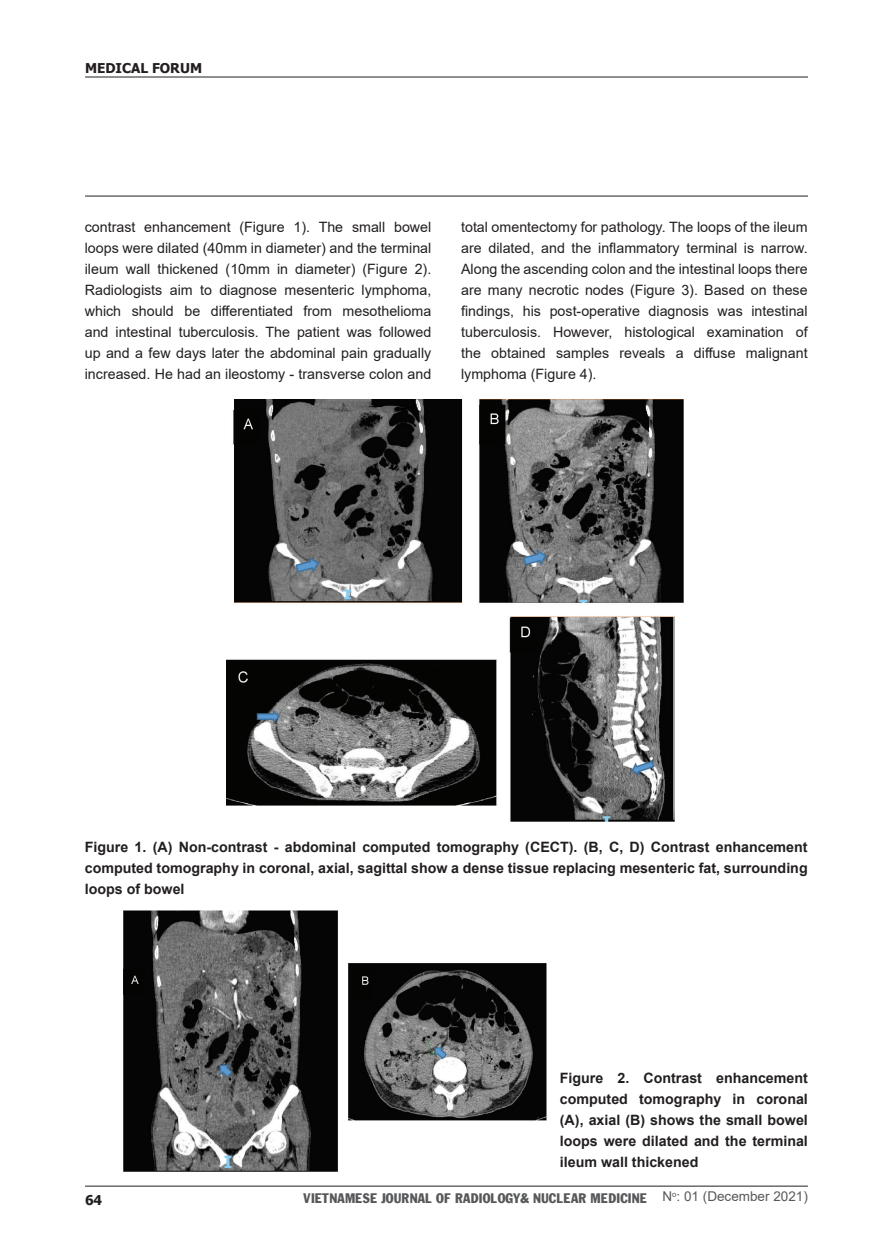
<style>
.page{position:relative;width:893px;height:1255px;background:#fff}
.page>*{position:absolute;margin:0;border:0;box-sizing:border-box;transform-origin:0 0}
.t1{font:14.25px/21px "Arial";color:#231f20;text-align:justify}
.t2{font:700 14.25px/21px "Arial";color:#231f20;text-align:justify}
.t3{font:13.5px "VNI Franko";color:#57585a}
.t4{font:700 13.5px "Tahoma";color:#231f20}
.s1{font-family:"Arial"}
</style>
<div class="page">
<hr style="left:85px;top:1185px;width:723px;height:1px;background:#231f20">
<hr style="left:85px;top:77px;width:723px;height:1px;background:#231f20">
<hr style="left:85px;top:196px;width:723px;height:1px;background:#231f20">
<img style="left:226px;top:400px;width:458px;height:421px">
<img style="left:123px;top:910px;width:424px;height:261px">
<p class="t4" style="left:85px;top:59px;width:119px">MEDICAL FORUM</p>
<p class="t1" style="left:85px;top:217px;width:348px">contrast enhancement (Figure 1). The small bowel loops were dilated (40mm in diameter) and the terminal ileum wall thickened (10mm in diameter) (Figure 2).<br>Radiologists aim to diagnose mesenteric lymphoma, which should be differentiated from mesothelioma and intestinal tuberculosis. The patient was followed up and a few days later the abdominal pain gradually increased. He had an ileostomy - transverse colon and</p>
<p class="t1" style="left:461px;top:217px;width:348px">total omentectomy for pathology. The loops of the ileum are dilated, and the inflammatory terminal is narrow.<br>Along the ascending colon and the intestinal loops there are many necrotic nodes (Figure 3). Based on these findings, his post-operative diagnosis was intestinal tuberculosis. However, histological examination of the obtained samples reveals a diffuse malignant lymphoma (Figure 4).</p>
<p class="t2" style="left:85px;top:836px;width:724px">Figure 1. (A) Non-contrast - abdominal computed tomography (CECT). (B, C, D) Contrast enhancement computed tomography in coronal, axial, sagittal show a dense tissue replacing mesenteric fat, surrounding loops of bowel</p>
<p class="t4" style="left:85px;top:1190px;width:19px">64</p>
<p class="t2" style="left:560px;top:1067px;width:250px">Figure 2. Contrast enhancement computed tomography in coronal (A), axial (B) shows the small bowel loops were dilated and the terminal ileum wall thickened</p>
<p class="t3" style="left:304px;top:1187px;width:506px">VIETNAMESE JOURNAL OF RADIOLOGY&amp; NUCLEAR MEDICINE <span class="s1">N</span><sup>o</sup><span class="s1">: 01 (December 2021)</span></p>
</div>
